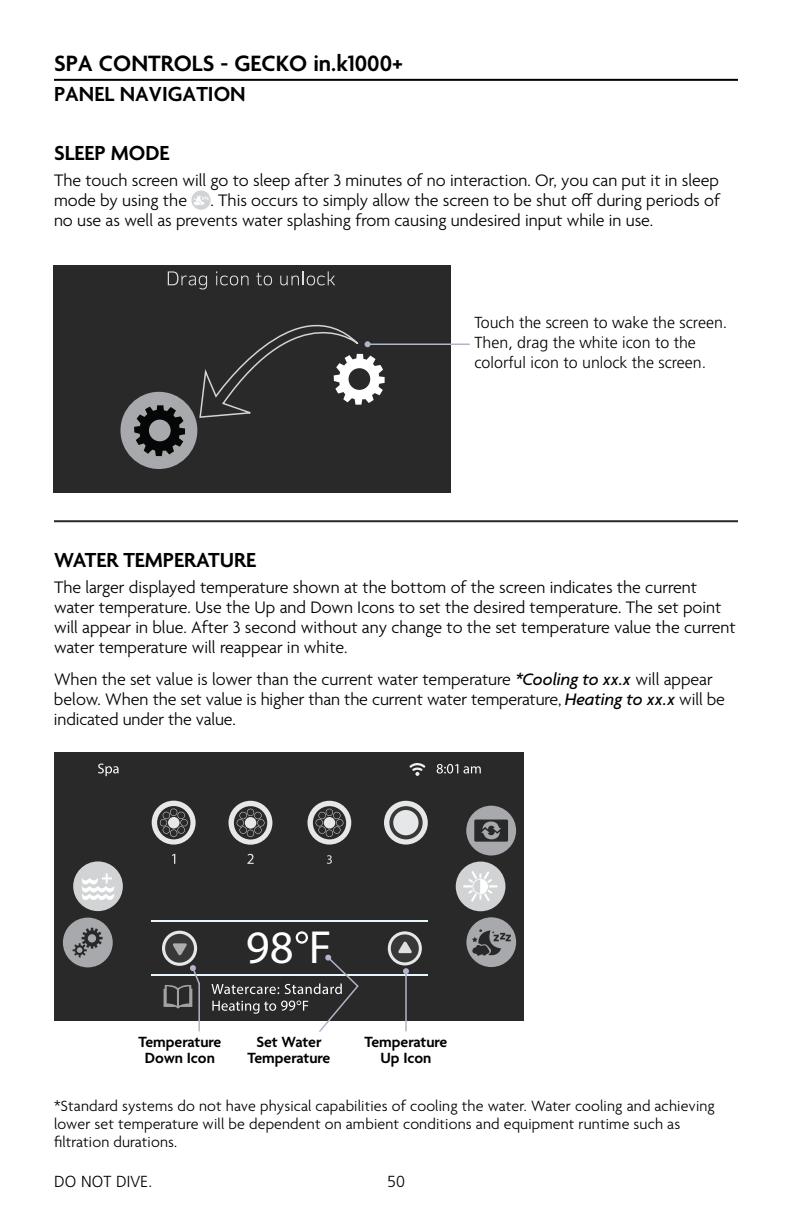
<style>
.page{position:relative;width:792px;height:1224px;background:#fff}
.page>*{position:absolute;margin:0;border:0;box-sizing:border-box;transform-origin:0 0}
.t1{font:46.6px "Myriad Pro";color:#fff}
.t2{font:600 24px "Agenda";color:#000}
.t3{font:600 22px "Agenda";color:#000}
.t4{font:300 18px/20px "Agenda";color:#000}
.t5{font:300 16px/18px "Agenda";letter-spacing:.01em;color:#000}
.t6{font:300 16px/20px "Frutiger LT Std";color:#000}
.t7{font:600 16px/16px "Agenda";color:#000;text-align:center}
.s1{font-weight:500;font-style:italic}
</style>
<div class="page">
<div style="left:53px;top:265px;width:397px;height:227px;background:#292929"></div>
<div style="left:120px;top:392px;width:77px;height:77px;background:#a7a9ac;border-radius:50%"></div>
<svg style="left:134px;top:405px;width:51px;height:51px"></svg>
<div style="left:149px;top:420px;width:22px;height:21px;background:#a7a9ac;border-radius:50%"></div>
<svg style="left:168px;top:271px;width:39px;height:19px"></svg>
<svg style="left:216px;top:271px;width:33px;height:14px"></svg>
<svg style="left:256px;top:273px;width:16px;height:12px"></svg>
<svg style="left:280px;top:271px;width:55px;height:14px"></svg>
<div style="left:191px;top:190px;width:20px;height:20px;background:#d1d3d4;border-radius:50%"></div>
<svg style="left:194px;top:195px;width:15px;height:10px"></svg>
<hr style="left:54px;top:79px;width:684px;height:2px;background:#000">
<hr style="left:54px;top:520px;width:684px;height:2px;background:#282828">
<hr style="left:368px;top:344px;width:101px;height:1px;background:#b0b5c9">
<svg style="left:199px;top:324px;width:186px;height:94px"></svg>
<div style="left:54px;top:753px;width:469px;height:268px;background:#292929"></div>
<svg style="left:162px;top:931px;width:35px;height:35px"></svg>
<div style="left:165px;top:934px;width:29px;height:29px;background:#383838;border-radius:50%"></div>
<svg style="left:173px;top:943px;width:14px;height:13px"></svg>
<svg style="left:98px;top:764px;width:21px;height:12px"></svg>
<svg style="left:437px;top:764px;width:21px;height:10px"></svg>
<svg style="left:464px;top:766px;width:17px;height:8px"></svg>
<svg style="left:296px;top:931px;width:12px;height:13px"></svg>
<div style="left:298px;top:934px;width:8px;height:7px;background:#292929;border-radius:50%"></div>
<svg style="left:172px;top:854px;width:3px;height:10px"></svg>
<svg style="left:247px;top:854px;width:7px;height:10px"></svg>
<hr style="left:152px;top:920px;width:276px;height:1px;background:#e9f6fb">
<hr style="left:152px;top:974px;width:276px;height:1px;background:#e9f6fb">
<svg style="left:327px;top:855px;width:5px;height:9px"></svg>
<div style="left:73px;top:861px;width:50px;height:50px;background:#d1d3d4;border-radius:50%"></div>
<svg style="left:82px;top:873px;width:33px;height:27px"></svg>
<div style="left:63px;top:918px;width:50px;height:49px;background:#a7a9ac;border-radius:50%"></div>
<svg style="left:73px;top:928px;width:30px;height:29px"></svg>
<div style="left:466px;top:806px;width:50px;height:50px;background:#a7a9ac;border-radius:50%"></div>
<div style="left:474px;top:820px;width:34px;height:22px;background:#292929"></div>
<svg style="left:481px;top:821px;width:20px;height:19px"></svg>
<div style="left:456px;top:862px;width:49px;height:49px;background:#d1d3d4;border-radius:50%"></div>
<svg style="left:463px;top:871px;width:34px;height:31px"></svg>
<div style="left:466px;top:917px;width:50px;height:50px;background:#a7a9ac;border-radius:50%"></div>
<svg style="left:472px;top:929px;width:39px;height:29px"></svg>
<svg style="left:388px;top:931px;width:34px;height:34px"></svg>
<div style="left:391px;top:934px;width:28px;height:28px;background:#383838;border-radius:50%"></div>
<svg style="left:398px;top:941px;width:14px;height:12px"></svg>
<svg style="left:152px;top:801px;width:44px;height:44px"></svg>
<div style="left:157px;top:806px;width:33px;height:33px;background:#292929;border-radius:50%"></div>
<svg style="left:160px;top:809px;width:28px;height:28px"></svg>
<div style="left:168px;top:817px;width:12px;height:11px;background:#e6e7e8;border-radius:50%"></div>
<div style="left:229px;top:801px;width:43px;height:44px;background:#e6e7e8;border-radius:50%"></div>
<svg style="left:234px;top:806px;width:33px;height:34px"></svg>
<svg style="left:237px;top:809px;width:28px;height:28px"></svg>
<div style="left:245px;top:817px;width:11px;height:12px;background:#e6e7e8;border-radius:50%"></div>
<div style="left:308px;top:801px;width:43px;height:44px;background:#e6e7e8;border-radius:50%"></div>
<svg style="left:313px;top:806px;width:33px;height:33px"></svg>
<svg style="left:316px;top:809px;width:27px;height:28px"></svg>
<div style="left:324px;top:817px;width:11px;height:12px;background:#e6e7e8;border-radius:50%"></div>
<div style="left:384px;top:801px;width:44px;height:44px;background:#e6e7e8;border-radius:50%"></div>
<svg style="left:389px;top:806px;width:34px;height:33px"></svg>
<div style="left:393px;top:810px;width:26px;height:25px;background:#e6e7e8;border-radius:50%"></div>
<svg style="left:410px;top:763px;width:15px;height:13px"></svg>
<svg style="left:164px;top:965px;width:37px;height:44px"></svg>
<hr style="left:198px;top:984px;width:2px;height:47px;background:#b0b5c9">
<hr style="left:405px;top:971px;width:2px;height:60px;background:#b0b5c9">
<svg style="left:403px;top:968px;width:6px;height:6px"></svg>
<svg style="left:212px;top:954px;width:148px;height:78px"></svg>
<h2 class="t2" style="left:54px;top:51px;width:351px">SPA CONTROLS - GECKO in.k1000+</h2>
<p class="t3" style="left:54px;top:82px;width:193px">PANEL NAVIGATION</p>
<p class="t3" style="left:54px;top:141px;width:117px">SLEEP MODE</p>
<p class="t4" style="left:54px;top:171px;width:667px">The touch screen will go to sleep after 3 minutes of no interaction. Or, you can put it in sleep mode by using the</p>
<p class="t4" style="left:54px;top:191px;width:668px;text-indent:157px">. This occurs to simply allow the screen to be shut off during periods of no use as well as prevents water splashing from causing undesired input while in use.</p>
<p class="t6" style="left:475px;top:313px;width:254px">Touch the screen to wake the screen.<br>Then, drag the white icon to the colorful icon to unlock the screen.</p>
<p class="t3" style="left:54px;top:548px;width:204px">WATER TEMPERATURE</p>
<p class="t4" style="left:54px;top:578px;width:683px">The larger displayed temperature shown at the bottom of the screen indicates the current water temperature. Use the Up and Down Icons to set the desired temperature. The set point will appear in blue. After 3 second without any change to the set temperature value the current water temperature will reappear in white.</p>
<p class="t4" style="left:54px;top:670px;width:672px">When the set value is lower than the current water temperature <span class="s1">*Cooling to xx.x</span> will appear below. When the set value is higher than the current water temperature, <span class="s1">Heating to xx.x</span> will be indicated under the value.</p>
<h1 class="t1" style="left:246px;top:919px;width:87px">98 F</h1>
<p class="t7" style="left:248px;top:1035px;width:84px">Set Water<br>Temperature</p>
<p class="t5" style="left:54px;top:1098px;width:662px">*Standard systems do not have physical capabilities of cooling the water. Water cooling and achieving lower set temperature will be dependent on ambient conditions and equipment runtime such as filtration durations.</p>
<p class="t7" style="left:138px;top:1035px;width:84px">Temperature<br>Down Icon</p>
<p class="t7" style="left:365px;top:1035px;width:84px">Temperature<br>Up Icon</p>
<p class="t6" style="left:54px;top:1171px;width:100px">DO NOT DIVE.</p>
<p class="t6" style="left:383px;top:1171px;width:28px">105</p>
<p class="t6" style="left:387px;top:1171px;width:19px">50</p>
</div>
